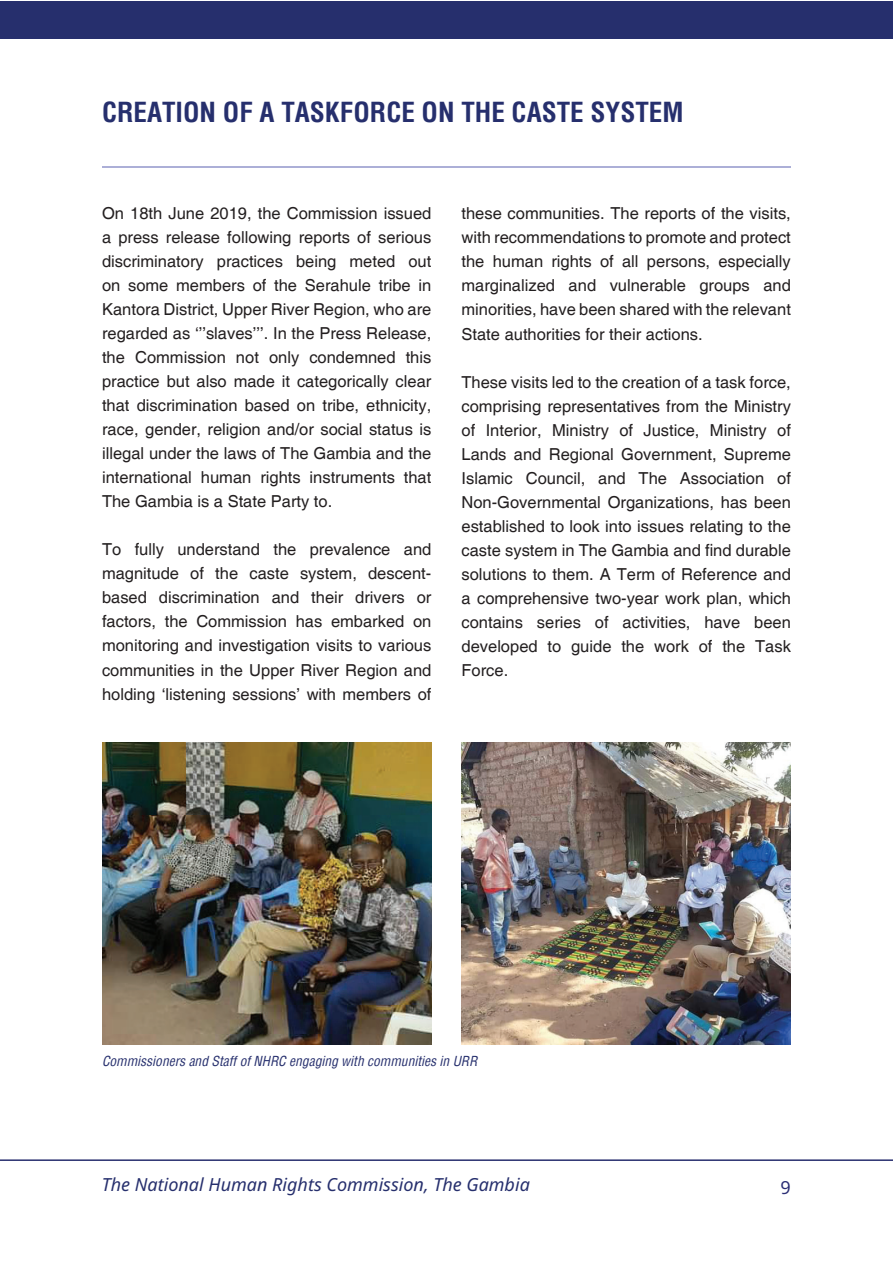
<style>
.page{position:relative;width:893px;height:1263px;background:#fff}
.page>*{position:absolute;margin:0;border:0;box-sizing:border-box;transform-origin:0 0}
.t1{font:700 condensed 27px "Helvetica";color:#262f6d}
.t2{font:italic 18px "Noto Sans";color:#262f6d}
.t3{font:18px "Noto Sans";color:#2b2e75}
.t4{font:16.5px/24px "Helvetica";color:#231f20;text-align:justify}
.t5{font:italic condensed 13.5px "Helvetica";color:#262f6d}
</style>
<div class="page">
<hr style="left:0;top:1159px;width:893px;height:2px;background:#282e6e">
<div style="left:0;top:1px;width:893px;height:37px;background:#262f6d"></div>
<hr style="left:102px;top:166px;width:689px;height:1px;background:#acafd7">
<img style="left:102px;top:742px;width:329px;height:303px">
<img style="left:462px;top:742px;width:329px;height:303px">
<h1 class="t1" style="left:102px;top:95px;width:583px">CREATION OF A TASKFORCE ON THE CASTE SYSTEM</h1>
<p class="t4" style="left:102px;top:202px;width:331px">On 18th June 2019, the Commission issued a press release following reports of serious discriminatory practices being meted out on some members of the Serahule tribe in Kantora District, Upper River Region, who are regarded as ‘’’slaves’’’. In the Press Release, the Commission not only condemned this practice but also made it categorically clear that discrimination based on tribe, ethnicity, race, gender, religion and/or social status is illegal under the laws of The Gambia and the international human rights instruments that The Gambia is a State Party to.</p>
<p class="t4" style="left:102px;top:538px;width:331px">To fully understand the prevalence and magnitude of the caste system, descent&shy;based discrimination and their drivers or factors, the Commission has embarked on monitoring and investigation visits to various communities in the Upper River Region and holding ‘listening sessions’ with members of</p>
<p class="t4" style="left:462px;top:202px;width:331px">these communities. The reports of the visits, with recommendations to promote and protect the human rights of all persons, especially marginalized and vulnerable groups and minorities, have been shared with the relevant State authorities for their actions.</p>
<p class="t4" style="left:462px;top:370px;width:331px">These visits led to the creation of a task force, comprising representatives from the Ministry of Interior, Ministry of Justice, Ministry of Lands and Regional Government, Supreme Islamic Council, and The Association of Non-Governmental Organizations, has been established to look into issues relating to the caste system in The Gambia and find durable solutions to them. A Term of Reference and a comprehensive two-year work plan, which contains series of activities, have been developed to guide the work of the Task Force.</p>
<p class="t5" style="left:102px;top:1052px;width:377px">Commissioners and Staff of NHRC engaging with communities in URR</p>
<p class="t2" style="left:102px;top:1171px;width:430px">The National Human Rights Commission, The Gambia</p>
<p class="t3" style="left:781px;top:1174px;width:12px">9</p>
</div>
